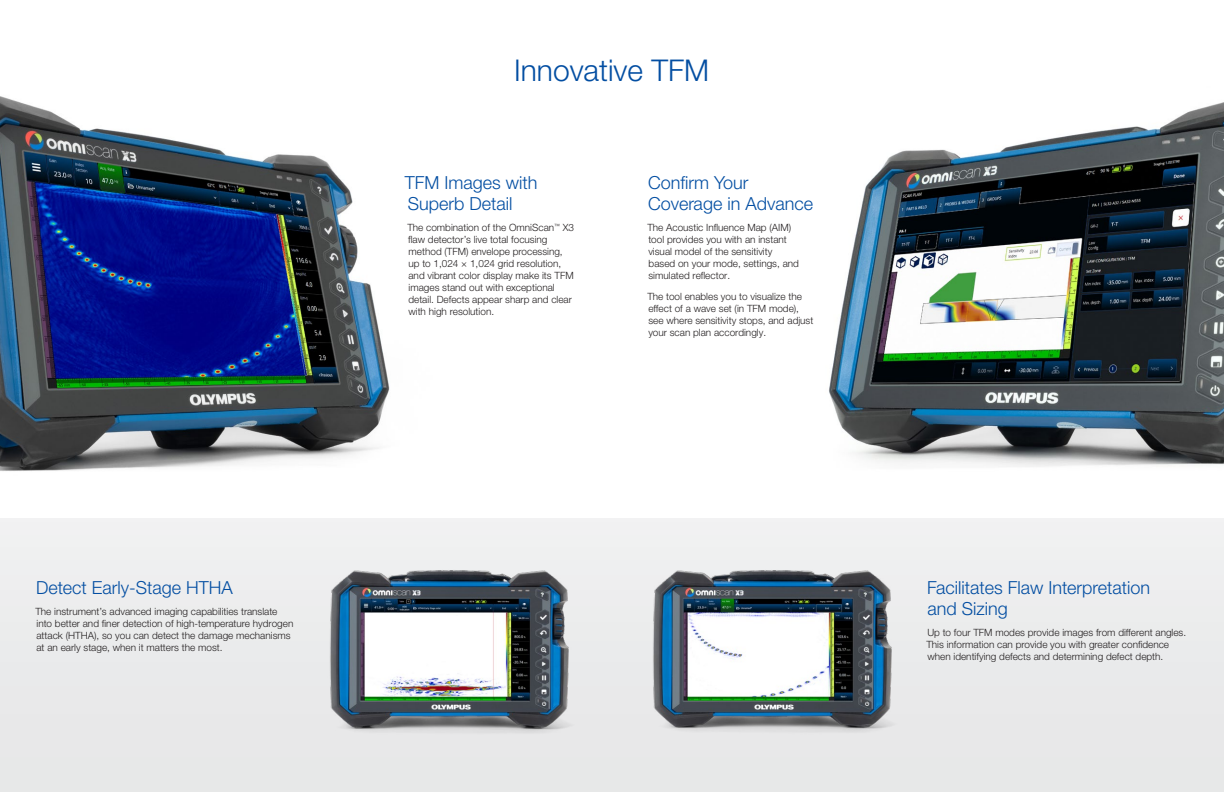
<style>
.page{position:relative;width:1224px;height:792px;background:#fff}
.page>*{position:absolute;margin:0;border:0;box-sizing:border-box;transform-origin:0 0}
.Title_1{font:300 30px "Helvetica Neue LTW1 G";color:#034ea2}
.Title_1B{font:300 18px/21.6px "Helvetica Neue LTW1 G";color:#034ea2}
.Text{font:300 10px/12px "Helvetica Neue LTW1 G";color:#231f20}
</style>
<div class="page">
<div style="left:0;top:518px;width:1224px;height:274px;background:#eaebec"></div>
<img style="left:330px;top:570px;width:240px;height:163px">
<img style="left:653px;top:570px;width:240px;height:162px">
<img style="left:829px;top:102px;width:395px;height:365px">
<img style="left:0;top:96px;width:390px;height:375px">
<p class="Title_1B" style="left:36px;top:577px;width:198px">Detect Early-Stage HTHA</p>
<p class="Text" style="left:35px;top:605px;width:260px">The instrument’s advanced imaging capabilities translate into better and finer detection of high-temperature hydrogen attack (HTHA), so you can detect the damage mechanisms at an early stage, when it matters the most.</p>
<p class="Title_1" style="left:514px;top:52px;width:197px">Innovative TFM</p>
<p class="Title_1B" style="left:405px;top:171px;width:134px">TFM Images with<br>Superb Detail</p>
<p class="Text" style="left:407px;top:222px;width:168px">The combination of the OmniScan<sup>™</sup> X3 flaw detector’s live total focusing method (TFM) envelope processing, up to 1,024 × 1,024 grid resolution, and vibrant color display make its TFM images stand out with exceptional detail. Defects appear sharp and clear with high resolution.</p>
<p class="Title_1B" style="left:648px;top:171px;width:166px">Confirm Your<br>Coverage in Advance</p>
<p class="Text" style="left:647px;top:222px;width:153px">The Acoustic Influence Map (AIM) tool provides you with an instant visual model of the sensitivity based on your mode, settings, and simulated reflector.</p>
<p class="Text" style="left:647px;top:291px;width:168px">The tool enables you to visualize the effect of a wave set (in TFM mode), see where sensitivity stops, and adjust your scan plan accordingly.</p>
<p class="Title_1B" style="left:927px;top:577px;width:225px">Facilitates Flaw Interpretation and Sizing</p>
<p class="Text" style="left:926px;top:627px;width:261px">Up to four TFM modes provide images from different angles.<br>This information can provide you with greater confidence when identifying defects and determining defect depth.</p>
</div>
